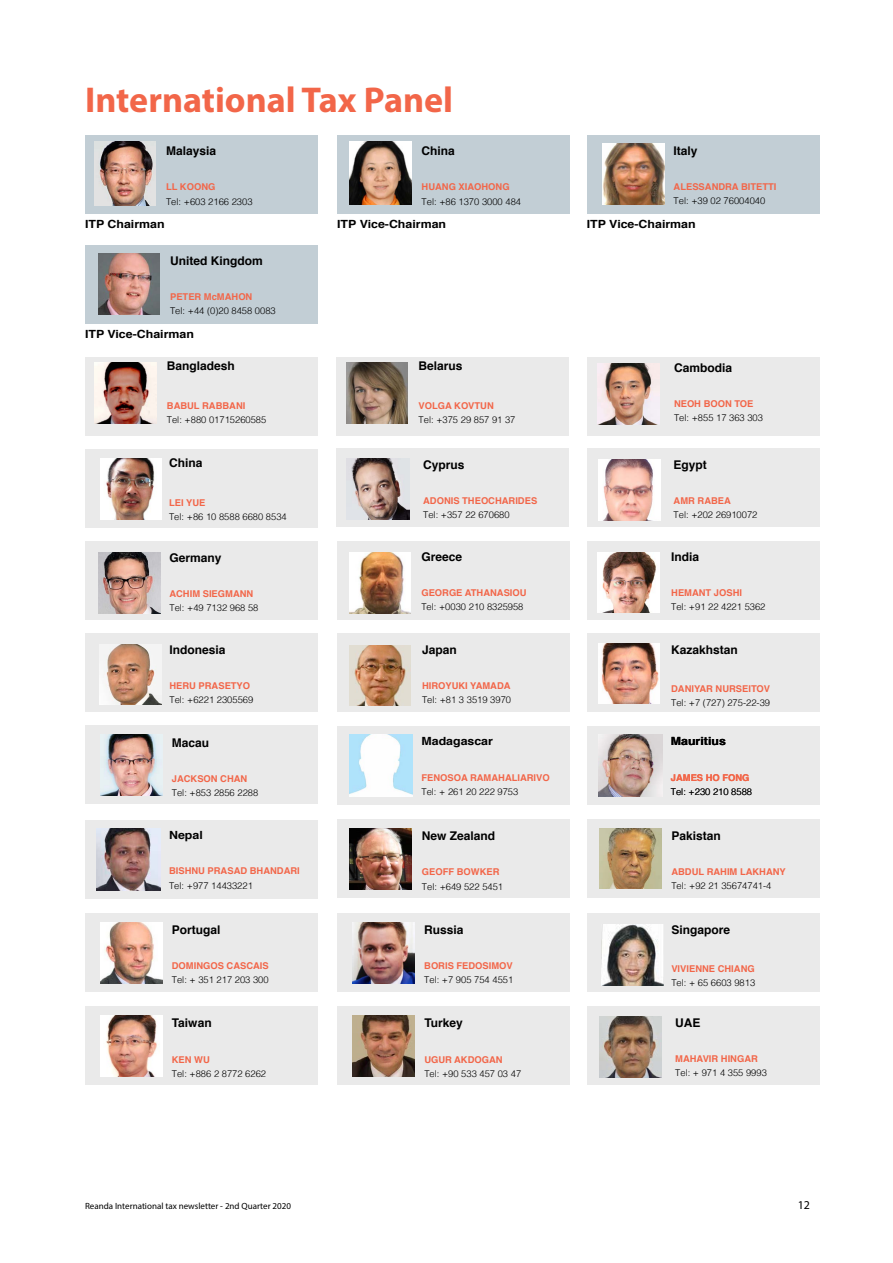
<style>
.page{position:relative;width:893px;height:1263px;background:#fff}
.page>*{position:absolute;margin:0;border:0;box-sizing:border-box;transform-origin:0 0}
.t1{font:700 36px "Myriad Pro";color:#f26649}
.t2{font:700 12px "Helvetica";color:#000}
.t3{font:12px "Myriad Pro";color:#000}
.t4{font:700 11.25px "Helvetica";color:#000;scale:1.1 1}
.t5{font:300 9.3px "Helvetica";color:#000}
.t6{font:700 9.3px "Helvetica";color:#f26649}
.t7{font:9px "Myriad Pro";color:#000}
</style>
<div class="page">
<div style="left:85px;top:634px;width:232px;height:78px;background:#eaeaea"></div>
<div style="left:85px;top:725px;width:232px;height:79px;background:#eaeaea"></div>
<div style="left:587px;top:819px;width:232px;height:78px;background:#eaeaea"></div>
<div style="left:85px;top:1007px;width:232px;height:78px;background:#eaeaea"></div>
<div style="left:338px;top:634px;width:232px;height:78px;background:#eaeaea"></div>
<div style="left:587px;top:726px;width:232px;height:78px;background:#eaeaea"></div>
<div style="left:337px;top:726px;width:233px;height:78px;background:#eaeaea"></div>
<div style="left:85px;top:820px;width:232px;height:78px;background:#eaeaea"></div>
<div style="left:85px;top:913px;width:232px;height:78px;background:#eaeaea"></div>
<div style="left:337px;top:913px;width:233px;height:78px;background:#eaeaea"></div>
<div style="left:338px;top:1007px;width:232px;height:78px;background:#eaeaea"></div>
<div style="left:587px;top:634px;width:232px;height:78px;background:#eaeaea"></div>
<div style="left:338px;top:819px;width:232px;height:78px;background:#eaeaea"></div>
<div style="left:587px;top:913px;width:232px;height:78px;background:#eaeaea"></div>
<div style="left:587px;top:1007px;width:232px;height:78px;background:#eaeaea"></div>
<img style="left:598px;top:643px;width:62px;height:61px">
<div style="left:85px;top:135px;width:232px;height:79px;background:#c2ced5"></div>
<div style="left:587px;top:357px;width:232px;height:78px;background:#eaeaea"></div>
<div style="left:85px;top:449px;width:232px;height:78px;background:#eaeaea"></div>
<div style="left:85px;top:541px;width:232px;height:78px;background:#eaeaea"></div>
<div style="left:587px;top:135px;width:232px;height:79px;background:#c2ced5"></div>
<div style="left:337px;top:135px;width:233px;height:79px;background:#c2ced5"></div>
<div style="left:85px;top:357px;width:232px;height:78px;background:#eaeaea"></div>
<div style="left:337px;top:357px;width:232px;height:78px;background:#eaeaea"></div>
<div style="left:337px;top:449px;width:232px;height:78px;background:#eaeaea"></div>
<div style="left:337px;top:541px;width:233px;height:78px;background:#eaeaea"></div>
<div style="left:85px;top:246px;width:233px;height:78px;background:#c2ced5"></div>
<div style="left:587px;top:449px;width:232px;height:78px;background:#eaeaea"></div>
<div style="left:587px;top:541px;width:232px;height:78px;background:#eaeaea"></div>
<img style="left:597px;top:364px;width:62px;height:60px">
<img style="left:100px;top:735px;width:62px;height:60px">
<img style="left:100px;top:922px;width:62px;height:61px">
<img style="left:353px;top:922px;width:62px;height:61px">
<img style="left:602px;top:143px;width:62px;height:61px">
<img style="left:98px;top:553px;width:62px;height:61px">
<img style="left:598px;top:460px;width:62px;height:61px">
<img style="left:100px;top:1016px;width:62px;height:60px">
<img style="left:353px;top:1016px;width:62px;height:60px">
<img style="left:599px;top:828px;width:62px;height:61px">
<img style="left:98px;top:254px;width:62px;height:60px">
<img style="left:350px;top:828px;width:61px;height:61px">
<img style="left:349px;top:552px;width:62px;height:61px">
<img style="left:100px;top:458px;width:62px;height:61px">
<img style="left:350px;top:142px;width:61px;height:63px">
<img style="left:94px;top:142px;width:62px;height:63px">
<img style="left:100px;top:645px;width:62px;height:60px">
<img style="left:599px;top:735px;width:63px;height:61px">
<img style="left:349px;top:735px;width:64px;height:62px">
<img style="left:97px;top:829px;width:63px;height:61px">
<img style="left:349px;top:646px;width:62px;height:59px">
<img style="left:599px;top:1016px;width:62px;height:61px">
<img style="left:598px;top:552px;width:62px;height:60px">
<img style="left:347px;top:459px;width:63px;height:60px">
<img style="left:602px;top:925px;width:61px;height:60px">
<img style="left:95px;top:362px;width:61px;height:61px">
<img style="left:346px;top:362px;width:62px;height:61px">
<h1 class="t1" style="left:85px;top:76px;width:370px">International Tax Panel</h1>
<p class="t2" style="left:166px;top:141px;width:52px">Malaysia</p>
<p class="t6" style="left:166px;top:180px;width:51px">LL KOONG</p>
<p class="t5" style="left:166px;top:193px;width:88px">Tel: +603 2166 2303</p>
<p class="t2" style="left:422px;top:141px;width:35px">China</p>
<p class="t6" style="left:422px;top:180px;width:90px">HUANG XIAOHONG</p>
<p class="t5" style="left:422px;top:193px;width:101px">Tel: +86 1370 3000 484</p>
<p class="t2" style="left:674px;top:141px;width:26px">Italy</p>
<p class="t6" style="left:674px;top:179px;width:104px">ALESSANDRA BITETTI</p>
<p class="t5" style="left:674px;top:193px;width:93px">Tel: +39 02 76004040</p>
<p class="t4" style="left:85px;top:215px;width:74px">ITP Chairman</p>
<p class="t4" style="left:337px;top:215px;width:101px">ITP Vice-Chairman</p>
<p class="t4" style="left:587px;top:215px;width:101px">ITP Vice-Chairman</p>
<p class="t2" style="left:170px;top:251px;width:94px">United Kingdom</p>
<p class="t6" style="left:170px;top:289px;width:84px">PETER McMAHON</p>
<p class="t5" style="left:170px;top:303px;width:107px">Tel: +44 (0)20 8458 0083</p>
<p class="t4" style="left:85px;top:325px;width:101px">ITP Vice-Chairman</p>
<p class="t2" style="left:167px;top:357px;width:70px">Bangladesh</p>
<p class="t6" style="left:167px;top:398px;width:80px">BABUL RABBANI</p>
<p class="t5" style="left:167px;top:412px;width:101px">Tel: +880 01715260585</p>
<p class="t2" style="left:169px;top:453px;width:35px">China</p>
<p class="t6" style="left:169px;top:495px;width:38px">LEI YUE</p>
<p class="t5" style="left:169px;top:509px;width:119px">Tel: +86 10 8588 6680 8534</p>
<p class="t2" style="left:169px;top:548px;width:54px">Germany</p>
<p class="t6" style="left:169px;top:586px;width:85px">ACHIM SIEGMANN</p>
<p class="t5" style="left:169px;top:600px;width:91px">Tel: +49 7132 968 58</p>
<p class="t2" style="left:169px;top:640px;width:58px">Indonesia</p>
<p class="t6" style="left:169px;top:678px;width:82px">HERU PRASETYO</p>
<p class="t5" style="left:169px;top:692px;width:85px">Tel: +6221 2305569</p>
<p class="t2" style="left:172px;top:733px;width:39px">Macau</p>
<p class="t6" style="left:172px;top:771px;width:77px">JACKSON CHAN</p>
<p class="t5" style="left:172px;top:785px;width:88px">Tel: +853 2856 2288</p>
<p class="t4" style="left:169px;top:826px;width:32px">Nepal</p>
<p class="t6" style="left:169px;top:863px;width:132px">BISHNU PRASAD BHANDARI</p>
<p class="t5" style="left:169px;top:877px;width:85px">Tel: +977 14433221</p>
<p class="t2" style="left:172px;top:920px;width:50px">Portugal</p>
<p class="t6" style="left:172px;top:958px;width:98px">DOMINGOS CASCAIS</p>
<p class="t5" style="left:172px;top:972px;width:98px">Tel: + 351 217 203 300</p>
<p class="t2" style="left:172px;top:1013px;width:41px">Taiwan</p>
<p class="t6" style="left:172px;top:1052px;width:40px">KEN WU</p>
<p class="t5" style="left:172px;top:1065px;width:96px">Tel: +886 2 8772 6262</p>
<p class="t2" style="left:419px;top:357px;width:46px">Belarus</p>
<p class="t6" style="left:419px;top:398px;width:77px">VOLGA KOVTUN</p>
<p class="t5" style="left:419px;top:412px;width:98px">Tel: +375 29 857 91 37</p>
<p class="t2" style="left:423px;top:455px;width:43px">Cyprus</p>
<p class="t6" style="left:423px;top:493px;width:116px">ADONIS THEOCHARIDES</p>
<p class="t5" style="left:423px;top:507px;width:88px">Tel: +357 22 670680</p>
<p class="t2" style="left:421px;top:547px;width:42px">Greece</p>
<p class="t6" style="left:421px;top:585px;width:107px">GEORGE ATHANASIOU</p>
<p class="t5" style="left:421px;top:599px;width:104px">Tel: +0030 210 8325958</p>
<p class="t2" style="left:422px;top:640px;width:36px">Japan</p>
<p class="t6" style="left:422px;top:678px;width:90px">HIROYUKI YAMADA</p>
<p class="t5" style="left:422px;top:692px;width:91px">Tel: +81 3 3519 3970</p>
<p class="t4" style="left:421px;top:732px;width:67px">Madagascar</p>
<p class="t6" style="left:421px;top:770px;width:130px">FENOSOA RAMAHALIARIVO</p>
<p class="t5" style="left:421px;top:784px;width:98px">Tel: + 261 20 222 9753</p>
<p class="t2" style="left:422px;top:826px;width:75px">New Zealand</p>
<p class="t6" style="left:422px;top:865px;width:79px">GEOFF BOWKER</p>
<p class="t5" style="left:422px;top:878px;width:83px">Tel: +649 522 5451</p>
<p class="t2" style="left:424px;top:920px;width:41px">Russia</p>
<p class="t6" style="left:424px;top:958px;width:90px">BORIS FEDOSIMOV</p>
<p class="t5" style="left:424px;top:972px;width:91px">Tel: +7 905 754 4551</p>
<p class="t2" style="left:424px;top:1013px;width:40px">Turkey</p>
<p class="t6" style="left:424px;top:1052px;width:80px">UGUR AKDOGAN</p>
<p class="t5" style="left:424px;top:1065px;width:98px">Tel: +90 533 457 03 47</p>
<p class="t2" style="left:674px;top:358px;width:60px">Cambodia</p>
<p class="t6" style="left:674px;top:396px;width:81px">NEOH BOON TOE</p>
<p class="t5" style="left:674px;top:410px;width:91px">Tel: +855 17 363 303</p>
<p class="t2" style="left:674px;top:455px;width:35px">Egypt</p>
<p class="t6" style="left:674px;top:493px;width:59px">AMR RABEA</p>
<p class="t5" style="left:674px;top:507px;width:85px">Tel: +202 26910072</p>
<p class="t2" style="left:671px;top:547px;width:30px">India</p>
<p class="t6" style="left:671px;top:585px;width:72px">HEMANT JOSHI</p>
<p class="t5" style="left:671px;top:599px;width:96px">Tel: +91 22 4221 5362</p>
<p class="t2" style="left:671px;top:640px;width:68px">Kazakhstan</p>
<p class="t6" style="left:671px;top:681px;width:100px">DANIYAR NURSEITOV</p>
<p class="t5" style="left:671px;top:695px;width:100px">Tel: +7 (727) 275-22-39</p>
<p class="t4" style="left:671px;top:732px;width:52px">Mauritius</p>
<p class="t6" style="left:671px;top:770px;width:80px">JAMES HO FONG</p>
<p class="t5" style="left:671px;top:784px;width:83px">Tel: +230 210 8588</p>
<p class="t2" style="left:671px;top:826px;width:51px">Pakistan</p>
<p class="t6" style="left:671px;top:864px;width:116px">ABDUL RAHIM LAKHANY</p>
<p class="t5" style="left:671px;top:878px;width:102px">Tel: +92 21 35674741-4</p>
<p class="t2" style="left:671px;top:920px;width:60px">Singapore</p>
<p class="t6" style="left:671px;top:961px;width:85px">VIVIENNE CHIANG</p>
<p class="t5" style="left:671px;top:975px;width:85px">Tel: + 65 6603 9813</p>
<p class="t2" style="left:675px;top:1013px;width:27px">UAE</p>
<p class="t6" style="left:675px;top:1051px;width:84px">MAHAVIR HINGAR</p>
<p class="t5" style="left:675px;top:1065px;width:93px">Tel: + 971 4 355 9993</p>
<p class="t7" style="left:85px;top:1200px;width:207px">Reanda International tax newsletter - 2nd Quarter 2020</p>
<p class="t3" style="left:798px;top:1198px;width:14px">12</p>
</div>
